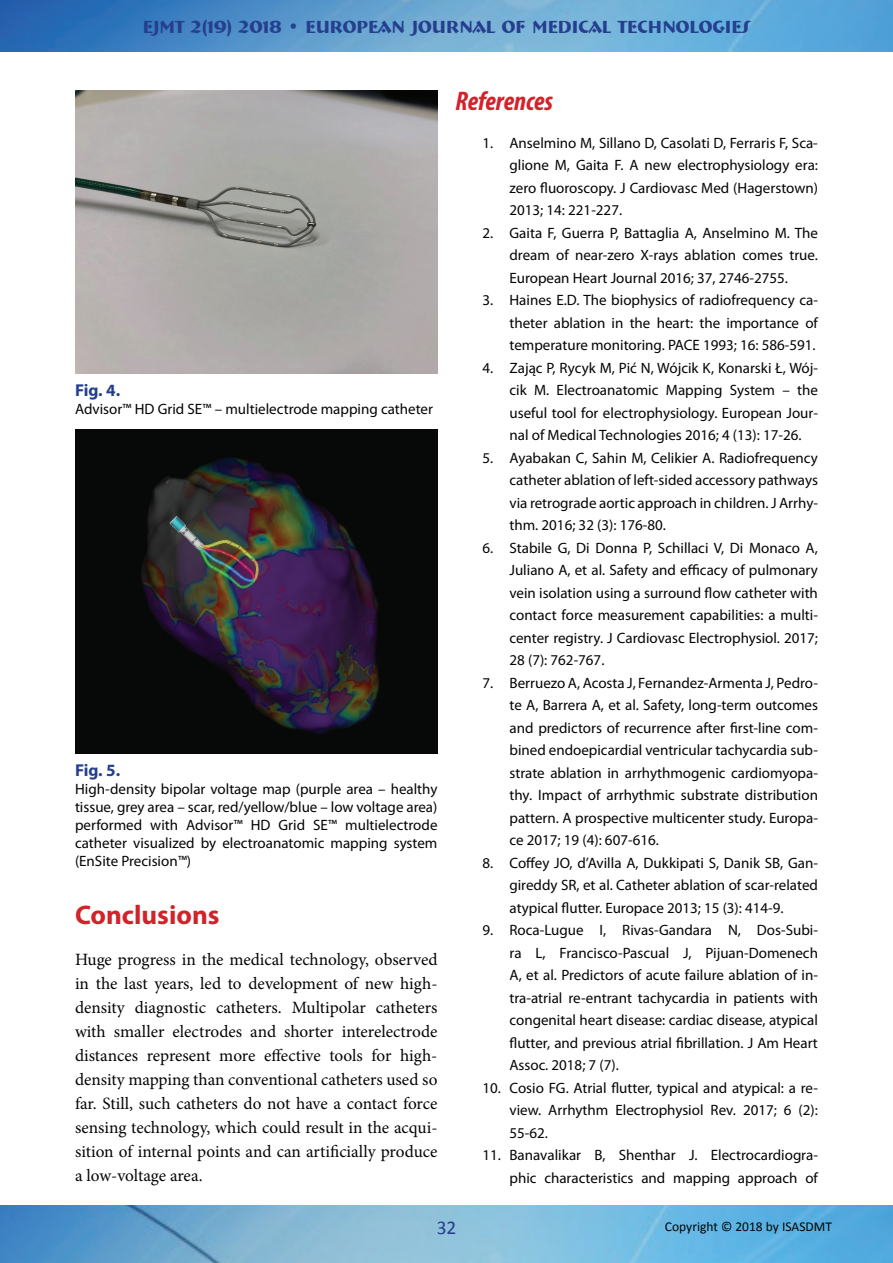
<style>
.page{position:relative;width:893px;height:1263px;background:#fff}
.page>*{position:absolute;margin:0;border:0;box-sizing:border-box;transform-origin:0 0}
.t1{font:700 27px "Myriad Pro";color:#d1232a}
.t2{font:italic 700 condensed 27px "Myriad Pro";color:#d1232a}
.t3{font:19.5px "Calibri";color:#253f8e}
.t4{font:700 18px "Bremen BT";color:#253f8e}
.t5{font:17.25px/24px "Minion Pro";color:#040503;text-align:justify}
.t6{font:700 17.25px "Myriad Pro";letter-spacing:-.01em;color:#253f8e}
.t7{font:15px/22.5px "Myriad Pro";color:#040503;text-align:justify}
.t8{font:13.5px "Calibri";color:#040503}
</style>
<div class="page">
<img style="left:0;top:0;width:893px;height:52px">
<img style="left:0;top:1205px;width:893px;height:58px">
<img style="left:75px;top:90px;width:362px;height:283px">
<img style="left:75px;top:430px;width:362px;height:324px">
<p class="t4" style="left:143px;top:15px;width:609px">EJMT 2(19) 2018 • EUROPEAN JOURNAL OF MEDICAL TECHNOLOGIES</p>
<p class="t6" style="left:75px;top:379px;width:47px">Fig. 4.</p>
<p class="t7" style="left:75px;top:398px;width:359px">Advisor™ HD Grid SE™ – multielectrode mapping catheter</p>
<p class="t6" style="left:75px;top:759px;width:47px">Fig. 5.</p>
<p class="t7" style="left:75px;top:780px;width:364px;line-height:18px">High-density bipolar voltage map (purple area – healthy tissue, grey area – scar, red/yellow/blue – low voltage area) performed with Advisor™ HD Grid SE™ multielectrode catheter visualized by electroanatomic mapping system (EnSite Precision™)</p>
<h1 class="t1" style="left:75px;top:898px;width:146px">Conclusions</h1>
<p class="t5" style="left:75px;top:947px;width:364px">Huge progress in the medical technology, observed in the last years, led to development of new high&shy;density diagnostic catheters. Multipolar catheters with smaller electrodes and shorter interelectrode distances represent more effective tools for high&shy;density mapping than conventional catheters used so far. Still, such catheters do not have a contact force sensing technology, which could result in the acqui&shy;sition of internal points and can artificially produce a low-voltage area.</p>
<h1 class="t2" style="left:455px;top:84px;width:99px">References</h1>
<p class="t7" style="left:509px;top:131px;width:310px;text-indent:-27px">1. Anselmino M, Sillano D, Casolati D, Ferraris F, Sca&shy;glione M, Gaita F. A new electrophysiology era: zero fluoroscopy. J Cardiovasc Med (Hagerstown)<br>2013; 14: 221-227.</p>
<p class="t7" style="left:509px;top:221px;width:310px;text-indent:-27px">2. Gaita F, Guerra P, Battaglia A, Anselmino M. The dream of near-zero X-rays ablation comes true.<br>European Heart Journal 2016; 37, 2746-2755.</p>
<p class="t7" style="left:509px;top:289px;width:310px;text-indent:-27px">3. Haines E.D. The biophysics of radiofrequency ca&shy;theter ablation in the heart: the importance of temperature monitoring. PACE 1993; 16: 586-591.</p>
<p class="t7" style="left:509px;top:356px;width:310px;text-indent:-27px">4. Zając P, Rycyk M, Pić N, Wójcik K, Konarski Ł, Wój&shy;cik M. Electroanatomic Mapping System – the useful tool for electrophysiology. European Jour&shy;nal of Medical Technologies 2016; 4 (13): 17-26.</p>
<p class="t7" style="left:509px;top:446px;width:310px;text-indent:-27px">5. Ayabakan C, Sahin M, Celikier A. Radiofrequency catheter ablation of left-sided accessory pathways via retrograde aortic approach in children. J Arrhy&shy;thm. 2016; 32 (3): 176-80.</p>
<p class="t7" style="left:509px;top:536px;width:310px;text-indent:-27px">6. Stabile G, Di Donna P, Schillaci V, Di Monaco A, Juliano A, et al. Safety and efficacy of pulmonary vein isolation using a surround flow catheter with contact force measurement capabilities: a multi&shy;center registry. J Cardiovasc Electrophysiol. 2017; 28 (7): 762-767.</p>
<p class="t7" style="left:509px;top:671px;width:310px;text-indent:-27px">7. Berruezo A, Acosta J, Fernandez-Armenta J, Pedro&shy;te A, Barrera A, et al. Safety, long-term outcomes and predictors of recurrence after first-line com&shy;bined endoepicardial ventricular tachycardia sub&shy;strate ablation in arrhythmogenic cardiomyopa&shy;thy. Impact of arrhythmic substrate distribution pattern. A prospective multicenter study. Europa&shy;ce 2017; 19 (4): 607-616.</p>
<p class="t7" style="left:509px;top:851px;width:310px;text-indent:-27px">8. Coffey JO, d’Avilla A, Dukkipati S, Danik SB, Gan&shy;gireddy SR, et al. Catheter ablation of scar-related atypical flutter. Europace 2013; 15 (3): 414-9.</p>
<p class="t7" style="left:509px;top:919px;width:310px;text-indent:-27px">9. Roca-Lugue I, Rivas-Gandara N, Dos-Subi&shy;ra L, Francisco-Pascual J, Pijuan-Domenech A, et al. Predictors of acute failure ablation of in&shy;tra-atrial re-entrant tachycardia in patients with congenital heart disease: cardiac disease, atypical flutter, and previous atrial fibrillation. J Am Heart Assoc. 2018; 7 (7).</p>
<p class="t7" style="left:509px;top:1076px;width:310px;text-indent:-27px">10. Cosio FG. Atrial flutter, typical and atypical: a re&shy;view. Arrhythm Electrophysiol Rev. 2017; 6 (2):<br>55-62.</p>
<p class="t7" style="left:482px;top:1144px;width:337px;text-align:right">11. Banavalikar B, Shenthar J. Electrocardiogra&shy;phic characteristics and mapping approach of</p>
<h2 class="t3" style="left:437px;top:1215px;width:21px">32</h2>
<p class="t8" style="left:665px;top:1218px;width:169px">Copyright © 2018 by ISASDMT</p>
</div>
